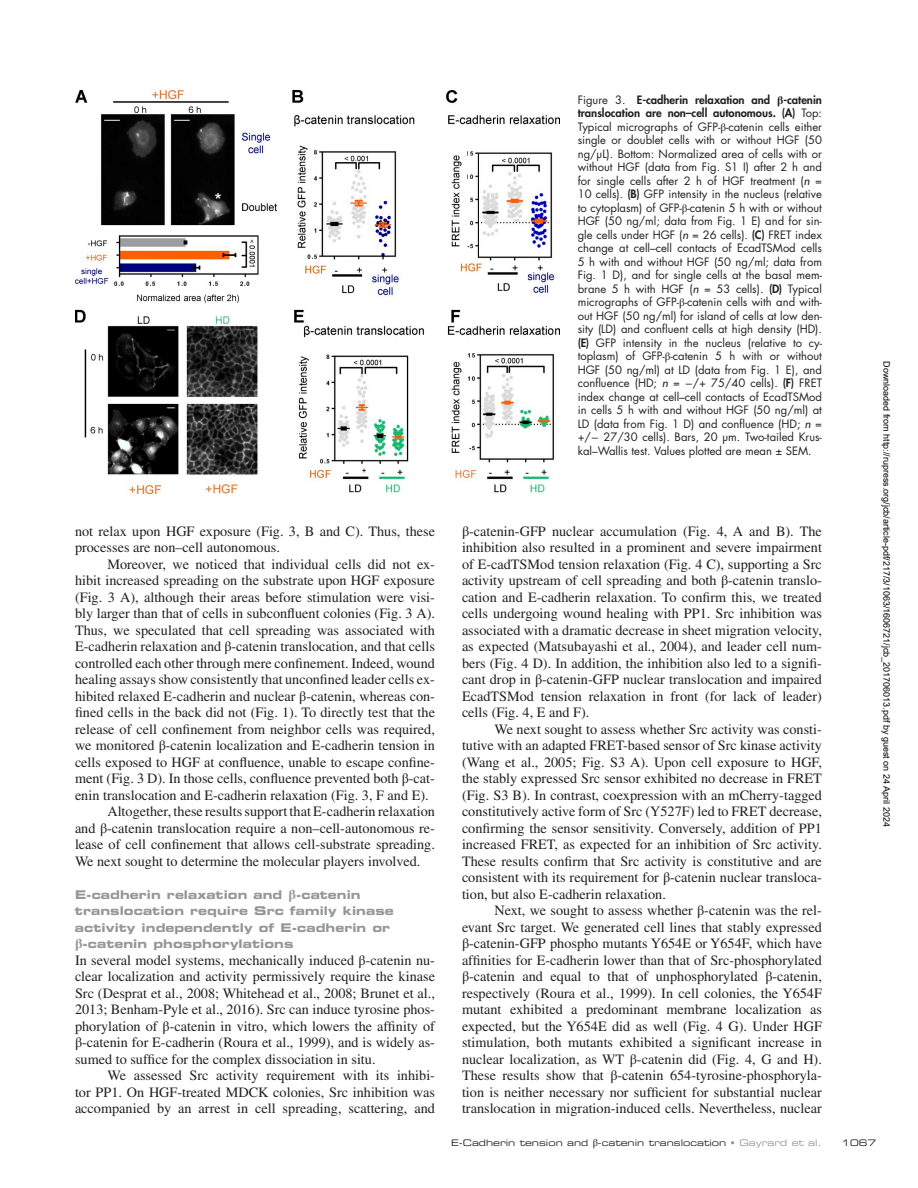
<style>
.page{position:relative;width:918px;height:1188px;background:#fff}
.page>*{position:absolute;margin:0;border:0;box-sizing:border-box;transform-origin:0 0}
.t1{font:14.25px/16.5px "Times LT Std";color:#231f20;text-align:justify}
.t2{font:12px/16.5px "Eurostile LT Std Bold Ex 2";letter-spacing:.005em;color:#949698}
.t3{font:11.25px/13.5px "Futura Std";color:#231f20;text-align:justify}
.t4{font:9px "Arial";color:#000}
.t5{font:9px "Eurostile LT Std Ex 2";color:#231f20}
.s1{font-family:"STIX General"}
.s2{font-family:"STIX General";font-weight:700;font-size:13.5px}
.s3{font-weight:800}
.s4{font-family:"STIX General";font-weight:700}
.s5{font-weight:500;font-style:italic}
.s6{font-family:"STIX General";font-size:10.5px}
.s7{color:#949698}
</style>
<div class="page">
<img style="left:75px;top:90px;width:485px;height:404px">
<p class="t1" style="left:75px;top:522px;width:362px">not relax upon HGF exposure (Fig. 3, B and C). Thus, these processes are non–cell autonomous.</p>
<p class="t1" style="left:107px;top:555px;width:329px">Moreover, we noticed that individual cells did not ex-</p>
<p class="t1" style="left:75px;top:572px;width:361px">hibit increased spreading on the substrate upon HGF exposure</p>
<p class="t1" style="left:75px;top:588px;width:361px">(Fig. 3 A), although their areas before stimulation were visi-</p>
<p class="t1" style="left:75px;top:605px;width:361px">bly larger than that of cells in subconfluent colonies (Fig. 3 A).</p>
<p class="t1" style="left:75px;top:621px;width:361px">Thus, we speculated that cell spreading was associated with</p>
<p class="t1" style="left:75px;top:638px;width:362px">E-cadherin relaxation and <span class="s1">β</span>-catenin translocation, and that cells</p>
<p class="t1" style="left:75px;top:654px;width:362px">controlled each other through mere confinement. Indeed, wound</p>
<p class="t1" style="left:75px;top:671px;width:361px">healing assays show consistently that unconfined leader cells ex-</p>
<p class="t1" style="left:75px;top:687px;width:362px">hibited relaxed E-cadherin and nuclear <span class="s1">β</span>-catenin, whereas con-</p>
<p class="t1" style="left:75px;top:704px;width:362px">fined cells in the back did not (Fig. 1). To directly test that the</p>
<p class="t1" style="left:75px;top:720px;width:362px">release of cell confinement from neighbor cells was required,</p>
<p class="t1" style="left:75px;top:737px;width:362px">we monitored <span class="s1">β</span>-catenin localization and E-cadherin tension in</p>
<p class="t1" style="left:75px;top:753px;width:361px">cells exposed to HGF at confluence, unable to escape confine-</p>
<p class="t1" style="left:75px;top:770px;width:361px">ment (Fig. 3 D). In those cells, confluence prevented both <span class="s1">β</span>-cat-</p>
<p class="t1" style="left:75px;top:786px;width:355px">enin translocation and E-cadherin relaxation (Fig. 3, F and E).</p>
<p class="t1" style="left:107px;top:803px;width:329px">Altogether, these results support that E-cadherin relaxation</p>
<p class="t1" style="left:75px;top:819px;width:361px">and <span class="s1">β</span>-catenin translocation require a non–cell-autonomous re-</p>
<p class="t1" style="left:75px;top:836px;width:361px">lease of cell confinement that allows cell-substrate spreading.</p>
<p class="t1" style="left:75px;top:852px;width:347px">We next sought to determine the molecular players involved.</p>
<p class="t2" style="left:75px;top:886px;width:320px">E-cadherin relaxation and <span class="s2">β</span>-catenin translocation require Src family kinase activity independently of E-cadherin or <span class="s2">β</span>-catenin phosphorylations</p>
<p class="t1" style="left:75px;top:951px;width:362px">In several model systems, mechanically induced <span class="s1">β</span>-catenin nu&shy;clear localization and activity permissively require the kinase Src (Desprat et al., 2008; Whitehead et al., 2008; Brunet et al., 2013; Benham-Pyle et al., 2016). Src can induce tyrosine phos&shy;phorylation of <span class="s1">β</span>-catenin in vitro, which lowers the affinity of <span class="s1">β</span>-catenin for E-cadherin (Roura et al., 1999), and is widely as&shy;sumed to suffice for the complex dissociation in situ.</p>
<p class="t1" style="left:75px;top:1067px;width:362px;text-indent:32px">We assessed Src activity requirement with its inhibi&shy;tor PP1. On HGF-treated MDCK colonies, Src inhibition was accompanied by an arrest in cell spreading, scattering, and</p>
<p class="t3" style="left:578px;top:93px;width:246px">Figure 3. <span class="s3">E-cadherin relaxation and</span> <span class="s4">β</span><span class="s3">-catenin translocation are non–cell autonomous. (A)</span> Top:<br>Typical micrographs of GFP-<span class="s1">β</span>-catenin cells either single or doublet cells with or without HGF (50 ng/µL). Bottom: Normalized area of cells with or without HGF (data from Fig. S1 I) after 2 h and for single cells after 2 h of HGF treatment (<span class="s5">n</span> = 10 cells). <span class="s3">(B)</span> GFP intensity in the nucleus (relative to cytoplasm) of GFP-<span class="s1">β</span>-catenin 5 h with or without HGF (50 ng/ml; data from Fig. 1 E) and for sin&shy;gle cells under HGF (<span class="s5">n</span> = 26 cells). <span class="s3">(C)</span> FRET index change at cell–cell contacts of EcadTSMod cells 5 h with and without HGF (50 ng/ml; data from Fig. 1 D), and for single cells at the basal mem&shy;brane 5 h with HGF (<span class="s5">n</span> = 53 cells). <span class="s3">(D)</span> Typical micrographs of GFP-<span class="s1">β</span>-catenin cells with and with&shy;out HGF (50 ng/ml) for island of cells at low den&shy;sity (LD) and confluent cells at high density (HD). <span class="s3">(E)</span> GFP intensity in the nucleus (relative to cy&shy;toplasm) of GFP-<span class="s1">β</span>-catenin 5 h with or without HGF (50 ng/ml) at LD (data from Fig. 1 E), and confluence (HD; <span class="s5">n</span> = <span class="s1">−</span>/+ 75/40 cells). <span class="s3">(F)</span> FRET index change at cell–cell contacts of EcadTSMod in cells 5 h with and without HGF (50 ng/ml) at LD (data from Fig. 1 D) and confluence (HD; <span class="s5">n</span> = +/<span class="s1">−</span> 27/30 cells). Bars, 20 µm. Two-tailed Krus&shy;kal–Wallis test. Values plotted are mean ± SEM.</p>
<p class="t1" style="left:462px;top:522px;width:362px"><span class="s1">β</span>-catenin-GFP nuclear accumulation (Fig. 4, A and B). The inhibition also resulted in a prominent and severe impairment of E-cadTSMod tension relaxation (Fig. 4 C), supporting a Src activity upstream of cell spreading and both <span class="s1">β</span>-catenin translo&shy;cation and E-cadherin relaxation. To confirm this, we treated cells undergoing wound healing with PP1. Src inhibition was associated with a dramatic decrease in sheet migration velocity, as expected (Matsubayashi et al., 2004), and leader cell num&shy;bers (Fig. 4 D). In addition, the inhibition also led to a signifi&shy;cant drop in <span class="s1">β</span>-catenin-GFP nuclear translocation and impaired EcadTSMod tension relaxation in front (for lack of leader) cells (Fig. 4, E and F).</p>
<p class="t1" style="left:462px;top:720px;width:362px;text-indent:32px">We next sought to assess whether Src activity was consti&shy;tutive with an adapted FRET-based sensor of Src kinase activity (Wang et al., 2005; Fig. S3 A). Upon cell exposure to HGF, the stably expressed Src sensor exhibited no decrease in FRET (Fig. S3 B). In contrast, coexpression with an mCherry-tagged constitutively active form of Src (Y527F) led to FRET decrease, confirming the sensor sensitivity. Conversely, addition of PP1 increased FRET, as expected for an inhibition of Src activity.<br>These results confirm that Src activity is constitutive and are consistent with its requirement for <span class="s1">β</span>-catenin nuclear transloca&shy;tion, but also E-cadherin relaxation.</p>
<p class="t1" style="left:462px;top:902px;width:362px;text-indent:32px">Next, we sought to assess whether <span class="s1">β</span>-catenin was the rel&shy;evant Src target. We generated cell lines that stably expressed <span class="s1">β</span>-catenin-GFP phospho mutants Y654E or Y654F, which have affinities for E-cadherin lower than that of Src-phosphorylated <span class="s1">β</span>-catenin and equal to that of unphosphorylated <span class="s1">β</span>-catenin, respectively (Roura et al., 1999). In cell colonies, the Y654F mutant exhibited a predominant membrane localization as expected, but the Y654E did as well (Fig. 4 G). Under HGF stimulation, both mutants exhibited a significant increase in nuclear localization, as WT <span class="s1">β</span>-catenin did (Fig. 4, G and H).<br>These results show that <span class="s1">β</span>-catenin 654-tyrosine-phosphoryla&shy;tion is neither necessary nor sufficient for substantial nuclear translocation in migration-induced cells. Nevertheless, nuclear</p>
<p class="t4" style="left:890px;top:361px;width:467px;rotate:90deg">Downloaded from http://rupress.org/jcb/article-pdf/217/3/1063/1606721/jcb_201706013.pdf by guest on 24 April 2024</p>
<p class="t5" style="left:451px;top:1136px;width:372px">E-Cadherin tension and <span class="s6">β</span>-catenin translocation <span class="s7">• Gayrard et al.</span></p>
<p class="t5" style="left:841px;top:1136px;width:36px">1067</p>
</div>
